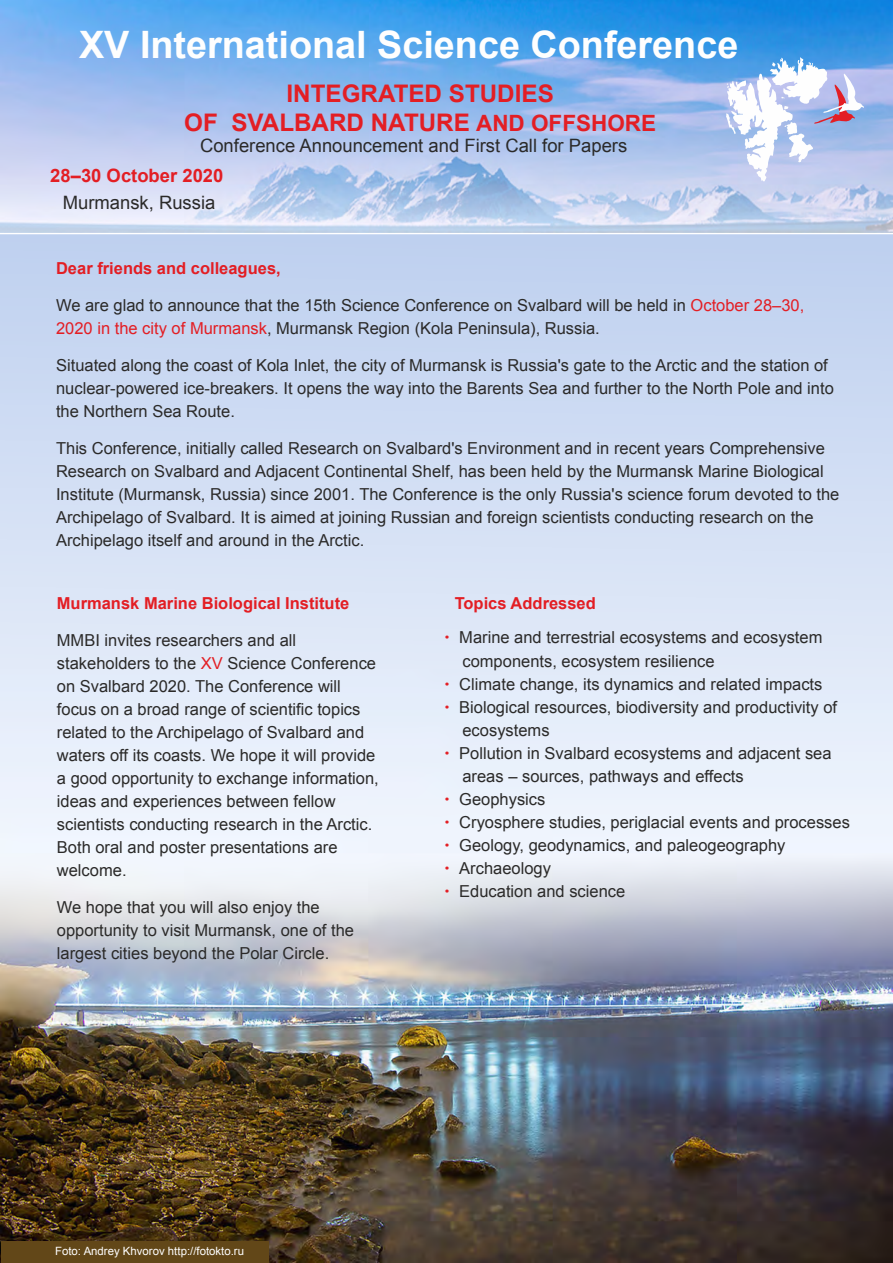
<style>
.page{position:relative;width:893px;height:1263px;background:#fff}
.page>*{position:absolute;margin:0;border:0;box-sizing:border-box;transform-origin:0 0}
.t1{font:700 37.8px "Arial";color:#fefefe}
.t2{font:700 24.15px/29.7px "Arial";color:#e31e24;text-align:center}
.t3{font:18.45px "Arial";color:#2b2a29}
.t4{font:700 18.45px "Arial";color:#e31e24}
.t5{font:16.5px/23.1px "Arial";color:#2b2a29}
.t6{font:700 16.5px "Arial";color:#e31e24}
.t7{font:11.4px "Arial";color:#fefefe}
.s1{font-size:22.5px}
.s2{color:#e31e24}
</style>
<div class="page">
<img style="left:0;top:0;width:893px;height:232px">
<svg style="left:726px;top:57px;width:138px;height:126px"></svg>
<img style="left:0;top:669px;width:893px;height:594px">
<div style="left:1px;top:1241px;width:268px;height:22px;background:#624718"></div>
<svg style="left:445px;top:636px;width:4px;height:3px"></svg>
<svg style="left:445px;top:682px;width:4px;height:3px"></svg>
<svg style="left:445px;top:705px;width:4px;height:3px"></svg>
<svg style="left:445px;top:751px;width:4px;height:3px"></svg>
<svg style="left:445px;top:797px;width:4px;height:3px"></svg>
<svg style="left:445px;top:820px;width:4px;height:3px"></svg>
<svg style="left:445px;top:843px;width:4px;height:3px"></svg>
<svg style="left:445px;top:866px;width:4px;height:3px"></svg>
<svg style="left:445px;top:889px;width:4px;height:3px"></svg>
<h1 class="t1" style="left:79px;top:30px;width:661px">XV International Science Conference</h1>
<h2 class="t2" style="left:184px;top:81px;width:473px">INTEGRATED STUDIES<br>OF SVALBARD NATURE <span class="s1">AND OFFSHORE</span></h2>
<p class="t3" style="left:200px;top:139px;width:429px">Conference Announcement and First Call for Papers</p>
<p class="t3" style="left:63px;top:195px;width:154px">Murmansk, Russia</p>
<p class="t4" style="left:50px;top:169px;width:175px">28–30 October 2020</p>
<p class="t6" style="left:56px;top:262px;width:226px">Dear friends and colleagues,</p>
<p class="t5" style="left:56px;top:295px;width:750px">We are glad to announce that the 15th Science Conference on Svalbard will be held in <span class="s2">October 28–30,<br>2020 in the city of Murmansk</span>, Murmansk Region (Kola Peninsula), Russia.</p>
<p class="t5" style="left:56px;top:355px;width:779px">Situated along the coast of Kola Inlet, the city of Murmansk is Russia's gate to the Arctic and the station of nuclear-powered ice-breakers. It opens the way into the Barents Sea and further to the North Pole and into the Northern Sea Route.</p>
<p class="t5" style="left:56px;top:438px;width:785px">This Conference, initially called Research on Svalbard's Environment and in recent years Comprehensive Research on Svalbard and Adjacent Continental Shelf, has been held by the Murmansk Marine Biological Institute (Murmansk, Russia) since 2001. The Conference is the only Russia's science forum devoted to the Archipelago of Svalbard. It is aimed at joining Russian and foreign scientists conducting research on the Archipelago itself and around in the Arctic.</p>
<p class="t6" style="left:57px;top:597px;width:294px">Murmansk Marine Biological Institute</p>
<p class="t5" style="left:57px;top:630px;width:323px">MMBI invites researchers and all stakeholders to the <span class="s2">XV</span> Science Conference on Svalbard 2020. The Conference will focus on a broad range of scientific topics related to the Archipelago of Svalbard and waters off its coasts. We hope it will provide a good opportunity to exchange information, ideas and experiences between fellow scientists conducting research in the Arctic.<br>Both oral and poster presentations are welcome.</p>
<p class="t5" style="left:57px;top:897px;width:299px">We hope that you will also enjoy the opportunity to visit Murmansk, one of the largest cities beyond the Polar Circle.</p>
<p class="t6" style="left:455px;top:597px;width:143px">Topics Addressed</p>
<p class="t5" style="left:459px;top:628px;width:392px">Marine and terrestrial ecosystems and ecosystem components, ecosystem resilience<br>Climate change, its dynamics and related impacts Biological resources, biodiversity and productivity of ecosystems<br>Pollution in Svalbard ecosystems and adjacent sea areas – sources, pathways and effects<br>Geophysics<br>Cryosphere studies, periglacial events and processes Geology, geodynamics, and paleogeography Archaeology<br>Education and science</p>
<p class="t7" style="left:55px;top:1247px;width:190px">Foto: Andrey Khvorov http://fotokto.ru</p>
</div>
